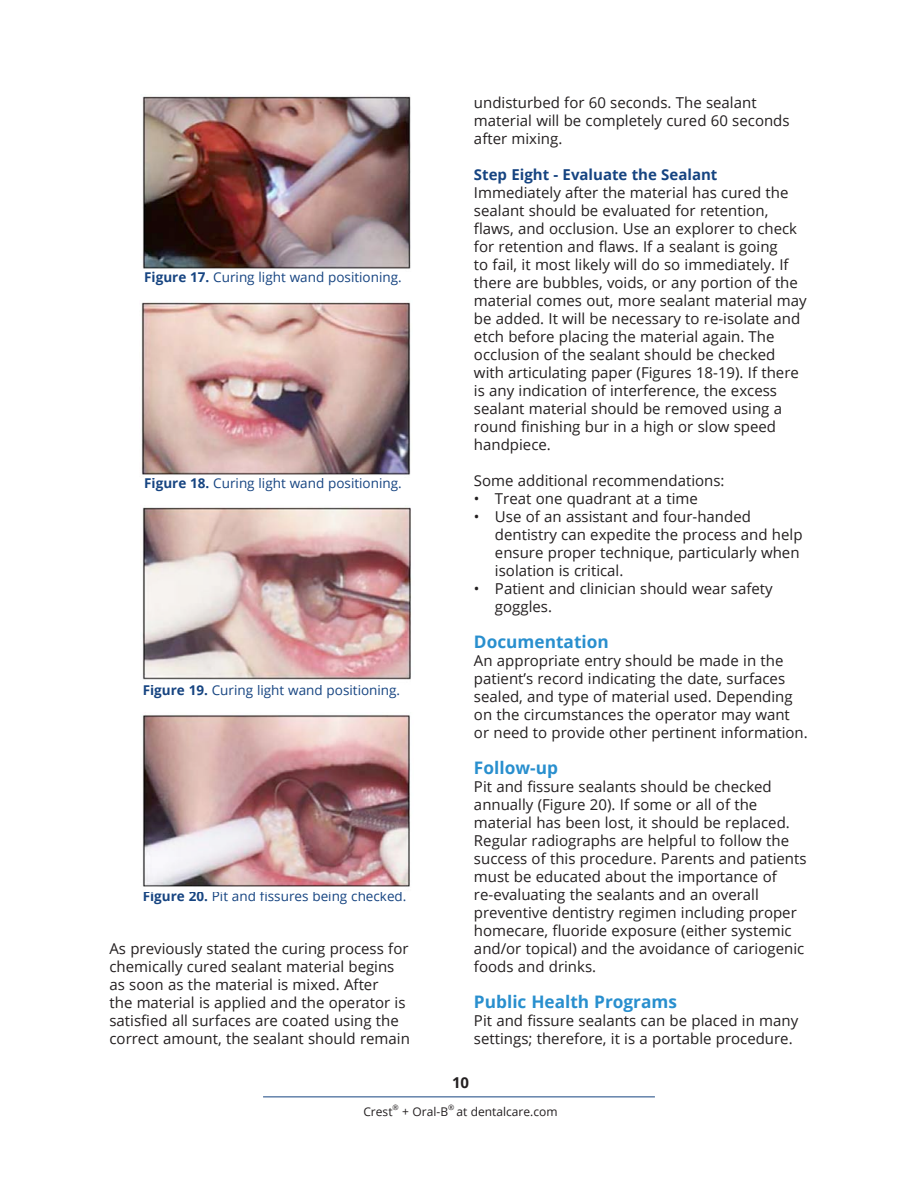
<style>
.page{position:relative;width:918px;height:1188px;background:#fff}
.page>*{position:absolute;margin:0;border:0;box-sizing:border-box;transform-origin:0 0}
.Main_Body{font:700 17.25px "Open Sans";color:#298fce}
.Main_Body-2{font:15px/18px "Open Sans";color:#231f20}
.bullets{font:15px/18px "Open Sans";color:#231f20}
.Main_Body-3{font:700 15px "Open Sans";color:#164481}
.t1{font:700 15px "Open Sans";color:#231f20}
.Figure{font:13.5px "Open Sans";color:#164481}
.t2{font:12px "Open Sans";color:#231f20}
.t3{font:7.5px "Open Sans";color:#231f20}
.s1{font-weight:700}
</style>
<div class="page">
<hr style="left:263px;top:1096px;width:392px;height:1px;background:#164481">
<img style="left:142px;top:96px;width:269px;height:173px">
<img style="left:141px;top:302px;width:270px;height:173px">
<img style="left:142px;top:507px;width:269px;height:173px">
<img style="left:142px;top:714px;width:268px;height:173px">
<p class="Figure" style="left:144px;top:268px;width:259px"><span class="s1">Figure 17.</span> Curing light wand positioning.</p>
<p class="Figure" style="left:144px;top:474px;width:259px"><span class="s1">Figure 18.</span> Curing light wand positioning.</p>
<p class="Figure" style="left:143px;top:681px;width:259px"><span class="s1">Figure 19.</span> Curing light wand positioning.</p>
<p class="Figure" style="left:143px;top:887px;width:265px"><span class="s1">Figure 20.</span> Pit and fissures being checked.</p>
<p class="Main_Body-2" style="left:109px;top:939px;width:302px">As previously stated the curing process for chemically cured sealant material begins as soon as the material is mixed. After<br>the material is applied and the operator is satisfied all surfaces are coated using the correct amount, the sealant should remain</p>
<p class="Main_Body-2" style="left:474px;top:93px;width:317px">undisturbed for 60 seconds. The sealant material will be completely cured 60 seconds after mixing.</p>
<p class="Main_Body-3" style="left:474px;top:164px;width:245px">Step Eight - Evaluate the Sealant</p>
<p class="Main_Body-2" style="left:474px;top:183px;width:334px">Immediately after the material has cured the sealant should be evaluated for retention, flaws, and occlusion. Use an explorer to check for retention and flaws. If a sealant is going<br>to fail, it most likely will do so immediately. If there are bubbles, voids, or any portion of the material comes out, more sealant material may be added. It will be necessary to re-isolate and etch before placing the material again. The occlusion of the sealant should be checked with articulating paper (Figures 18‑19). If there is any indication of interference, the excess sealant material should be removed using a round finishing bur in a high or slow speed handpiece.</p>
<p class="Main_Body-2" style="left:474px;top:471px;width:252px">Some additional recommendations:</p>
<p class="bullets" style="left:474px;top:489px;width:225px">• Treat one quadrant at a time</p>
<p class="bullets" style="left:495px;top:507px;width:309px;text-indent:-21px">• Use of an assistant and four-handed dentistry can expedite the process and help ensure proper technique, particularly when isolation is critical.</p>
<p class="bullets" style="left:495px;top:579px;width:279px;text-indent:-21px">• Patient and clinician should wear safety goggles.</p>
<p class="Main_Body" style="left:474px;top:630px;width:136px">Documentation</p>
<p class="Main_Body-2" style="left:474px;top:651px;width:335px">An appropriate entry should be made in the patient’s record indicating the date, surfaces sealed, and type of material used. Depending on the circumstances the operator may want or need to provide other pertinent information.</p>
<p class="Main_Body" style="left:474px;top:756px;width:85px">Follow-up</p>
<p class="Main_Body-2" style="left:474px;top:777px;width:334px">Pit and fissure sealants should be checked annually (Figure 20). If some or all of the material has been lost, it should be replaced.<br>Regular radiographs are helpful to follow the success of this procedure. Parents and patients must be educated about the importance of re-evaluating the sealants and an overall preventive dentistry regimen including proper homecare, fluoride exposure (either systemic and/or topical) and the avoidance of cariogenic foods and drinks.</p>
<p class="Main_Body" style="left:474px;top:990px;width:205px">Public Health Programs</p>
<p class="Main_Body-2" style="left:474px;top:1011px;width:326px">Pit and fissure sealants can be placed in many settings; therefore, it is a portable procedure.</p>
<p class="t1" style="left:452px;top:1072px;width:19px">10</p>
<p class="t2" style="left:363px;top:1103px;width:31px">Crest</p>
<p class="t3" style="left:393px;top:1102px;width:8px">®</p>
<p class="t2" style="left:402px;top:1103px;width:47px">+ Oral-B</p>
<p class="t3" style="left:448px;top:1102px;width:8px">®</p>
<p class="t2" style="left:457px;top:1103px;width:103px">at dentalcare.com</p>
</div>
